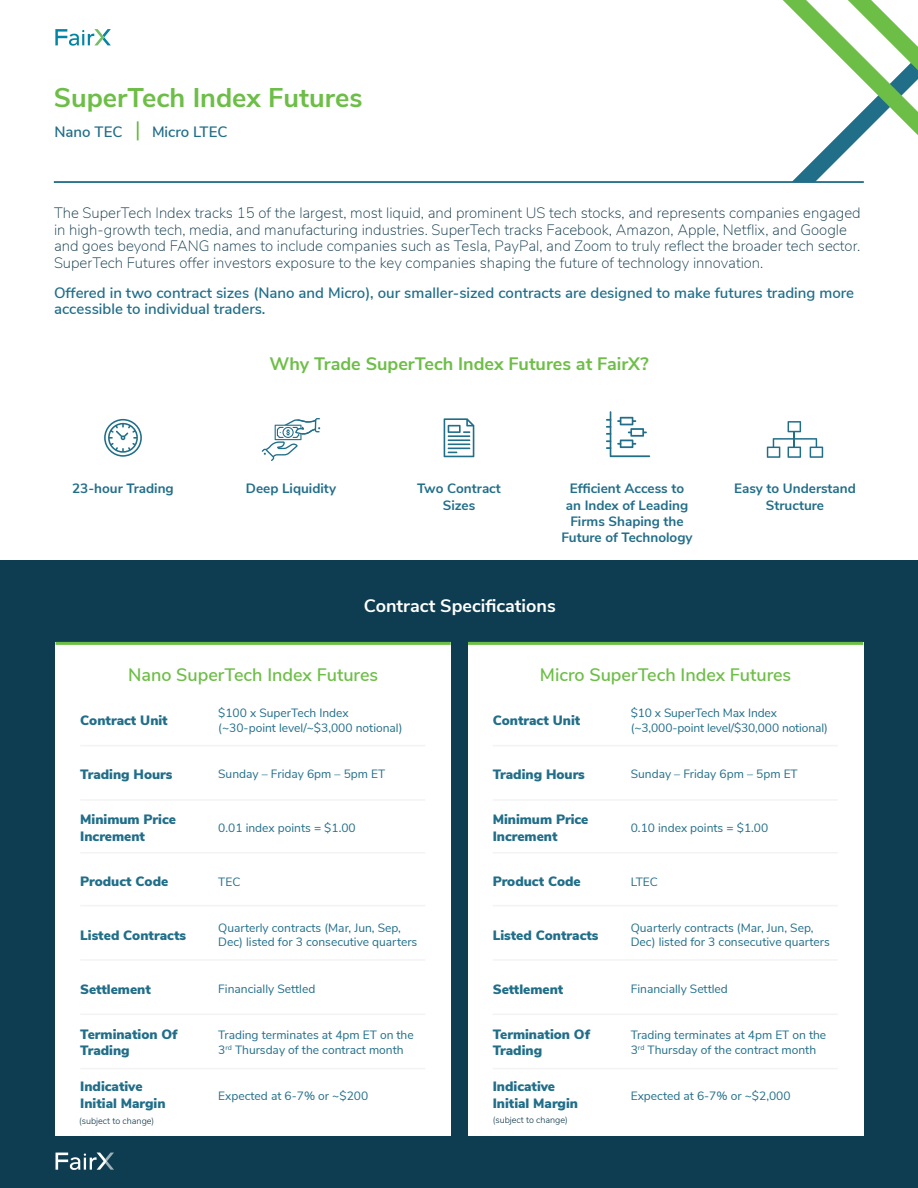
<style>
.page{position:relative;width:918px;height:1188px;background:#fff}
.page>*{position:absolute;margin:0;border:0;box-sizing:border-box;transform-origin:0 0}
.Main_Header{font:700 27px "Nunito Sans";color:#6dbe47}
.Main_Header-2{font:600 18px "Nunito Sans";color:#6dbe47}
.Main_Header-3{font:700 18px "Nunito Sans";color:#6dbe47}
.Main_Header-4{font:700 18px "Nunito Sans";color:#fff}
.t1{font:200 15px/16.5px "Nunito Sans";color:#0a3446}
.t2{font:600 15px/16.5px "Nunito Sans";color:#216e89}
.Main_Header-5{font:900 13.5px/16.2px "Nunito Sans";color:#216e89}
.Main_Header-6{font:700 13.5px/16.2px "Nunito Sans";color:#216e89;text-align:center}
.Main_Header-7{font:12px/14.4px "Nunito Sans";color:#216e89}
.Main_Header-8{font:300 9px "Nunito Sans";color:#0a3446}
</style>
<div class="page">
<div style="left:0;top:560px;width:918px;height:628px;background:#0e3d51"></div>
<div style="left:468px;top:642px;width:395px;height:493px;background:#fff"></div>
<hr style="left:468px;top:642px;width:395px;height:3px;background:#6dbe47">
<hr style="left:493px;top:745px;width:345px;height:1px;background:#f3f3f3">
<hr style="left:493px;top:799px;width:345px;height:2px;background:#f3f3f3">
<hr style="left:493px;top:852px;width:345px;height:2px;background:#f3f3f3">
<hr style="left:493px;top:905px;width:345px;height:1px;background:#f3f3f3">
<hr style="left:493px;top:959px;width:345px;height:2px;background:#f3f3f3">
<hr style="left:493px;top:1014px;width:345px;height:1px;background:#f3f3f3">
<hr style="left:493px;top:1068px;width:345px;height:1px;background:#f3f3f3">
<div style="left:56px;top:642px;width:395px;height:493px;background:#fff"></div>
<hr style="left:56px;top:642px;width:395px;height:3px;background:#6dbe47">
<hr style="left:80px;top:745px;width:345px;height:1px;background:#f3f3f3">
<hr style="left:80px;top:799px;width:345px;height:2px;background:#f3f3f3">
<hr style="left:80px;top:852px;width:345px;height:2px;background:#f3f3f3">
<hr style="left:80px;top:905px;width:345px;height:1px;background:#f3f3f3">
<hr style="left:80px;top:959px;width:345px;height:2px;background:#f3f3f3">
<hr style="left:80px;top:1014px;width:345px;height:1px;background:#f3f3f3">
<hr style="left:80px;top:1068px;width:345px;height:1px;background:#f3f3f3">
<svg style="left:104px;top:419px;width:38px;height:38px"></svg>
<svg style="left:262px;top:418px;width:58px;height:43px"></svg>
<svg style="left:444px;top:418px;width:30px;height:39px"></svg>
<svg style="left:606px;top:411px;width:44px;height:46px"></svg>
<svg style="left:767px;top:421px;width:56px;height:37px"></svg>
<svg style="left:56px;top:1153px;width:58px;height:17px"></svg>
<svg style="left:783px;top:0;width:135px;height:181px"></svg>
<svg style="left:137px;top:121px;width:2px;height:19px"></svg>
<hr style="left:54px;top:181px;width:810px;height:2px;background:#216e89">
<svg style="left:55px;top:29px;width:56px;height:17px"></svg>
<p class="Main_Header" style="left:54px;top:78px;width:310px">SuperTech Index Futures</p>
<p class="t2" style="left:54px;top:123px;width:70px">Nano TEC</p>
<p class="t2" style="left:152px;top:123px;width:77px">Micro LTEC</p>
<p class="t1" style="left:54px;top:204px;width:808px">The SuperTech Index tracks 15 of the largest, most liquid, and prominent US tech stocks, and represents companies engaged in high-growth tech, media, and manufacturing industries. SuperTech tracks Facebook, Amazon, Apple, Netflix, and Google and goes beyond FANG names to include companies such as Tesla, PayPal, and Zoom to truly reflect the broader tech sector.<br>SuperTech Futures offer investors exposure to the key companies shaping the future of technology innovation.</p>
<p class="t2" style="left:54px;top:283px;width:802px">Offered in two contract sizes (Nano and Micro), our smaller-sized contracts are designed to make futures trading more accessible to individual traders.</p>
<p class="Main_Header-3" style="left:269px;top:351px;width:381px">Why Trade SuperTech Index Futures at FairX?</p>
<p class="Main_Header-6" style="left:72px;top:480px;width:103px">23-hour Trading</p>
<p class="Main_Header-6" style="left:246px;top:480px;width:92px">Deep Liquidity</p>
<p class="Main_Header-6" style="left:417px;top:480px;width:85px">Two Contract<br>Sizes</p>
<p class="Main_Header-6" style="left:561px;top:480px;width:133px">Efficient Access to an Index of Leading<br>Firms Shaping the<br>Future of Technology</p>
<p class="Main_Header-6" style="left:734px;top:480px;width:123px">Easy to Understand<br>Structure</p>
<p class="Main_Header-4" style="left:364px;top:593px;width:194px">Contract Specifications</p>
<p class="Main_Header-2" style="left:128px;top:662px;width:252px">Nano SuperTech Index Futures</p>
<p class="Main_Header-5" style="left:80px;top:712px;width:89px">Contract Unit</p>
<p class="Main_Header-7" style="left:218px;top:705px;width:132px">$100 x SuperTech Index</p>
<p class="Main_Header-7" style="left:218px;top:720px;width:186px">(~30-point level/~$3,000 notional)</p>
<p class="Main_Header-5" style="left:80px;top:766px;width:94px">Trading Hours</p>
<p class="Main_Header-7" style="left:218px;top:766px;width:168px">Sunday – Friday 6pm – 5pm ET</p>
<p class="Main_Header-5" style="left:80px;top:811px;width:97px">Minimum Price<br>Increment</p>
<p class="Main_Header-7" style="left:218px;top:820px;width:139px">0.01 index points = $1.00</p>
<p class="Main_Header-5" style="left:80px;top:873px;width:90px">Product Code</p>
<p class="Main_Header-7" style="left:218px;top:873px;width:24px">TEC</p>
<p class="Main_Header-5" style="left:80px;top:927px;width:107px">Listed Contracts</p>
<p class="Main_Header-7" style="left:218px;top:920px;width:201px">Quarterly contracts (Mar, Jun, Sep,<br>Dec) listed for 3 consecutive quarters</p>
<p class="Main_Header-5" style="left:80px;top:980px;width:72px">Settlement</p>
<p class="Main_Header-7" style="left:218px;top:981px;width:99px">Financially Settled</p>
<p class="Main_Header-5" style="left:80px;top:1026px;width:99px">Termination Of<br>Trading</p>
<p class="Main_Header-7" style="left:218px;top:1027px;width:197px">Trading terminates at 4pm ET on the<br>3<sup>rd</sup> Thursday of the contract month</p>
<p class="Main_Header-5" style="left:80px;top:1078px;width:64px">Indicative</p>
<p class="Main_Header-5" style="left:80px;top:1094px;width:87px">Initial Margin</p>
<p class="Main_Header-7" style="left:218px;top:1088px;width:152px">Expected at 6-7% or ~$200</p>
<p class="Main_Header-2" style="left:540px;top:661px;width:253px">Micro SuperTech Index Futures</p>
<p class="Main_Header-5" style="left:493px;top:712px;width:89px">Contract Unit</p>
<p class="Main_Header-7" style="left:631px;top:705px;width:199px">$10 x SuperTech Max Index (~3,000-point level/$30,000 notional)</p>
<p class="Main_Header-5" style="left:493px;top:766px;width:94px">Trading Hours</p>
<p class="Main_Header-7" style="left:631px;top:766px;width:168px">Sunday – Friday 6pm – 5pm ET</p>
<p class="Main_Header-5" style="left:493px;top:811px;width:97px">Minimum Price<br>Increment</p>
<p class="Main_Header-7" style="left:631px;top:820px;width:139px">0.10 index points = $1.00</p>
<p class="Main_Header-5" style="left:493px;top:873px;width:90px">Product Code</p>
<p class="Main_Header-7" style="left:631px;top:873px;width:29px">LTEC</p>
<p class="Main_Header-5" style="left:493px;top:927px;width:107px">Listed Contracts</p>
<p class="Main_Header-7" style="left:631px;top:920px;width:201px">Quarterly contracts (Mar, Jun, Sep,<br>Dec) listed for 3 consecutive quarters</p>
<p class="Main_Header-5" style="left:493px;top:980px;width:72px">Settlement</p>
<p class="Main_Header-7" style="left:631px;top:981px;width:99px">Financially Settled</p>
<p class="Main_Header-5" style="left:493px;top:1026px;width:99px">Termination Of<br>Trading</p>
<p class="Main_Header-7" style="left:631px;top:1027px;width:197px">Trading terminates at 4pm ET on the<br>3<sup>rd</sup> Thursday of the contract month</p>
<p class="Main_Header-5" style="left:493px;top:1078px;width:64px">Indicative</p>
<p class="Main_Header-5" style="left:493px;top:1094px;width:87px">Initial Margin</p>
<p class="Main_Header-7" style="left:631px;top:1088px;width:161px">Expected at 6-7% or ~$2,000</p>
<p class="Main_Header-8" style="left:79px;top:1114px;width:77px">(subject to change)</p>
<p class="Main_Header-8" style="left:493px;top:1114px;width:77px">(subject to change)</p>
</div>
